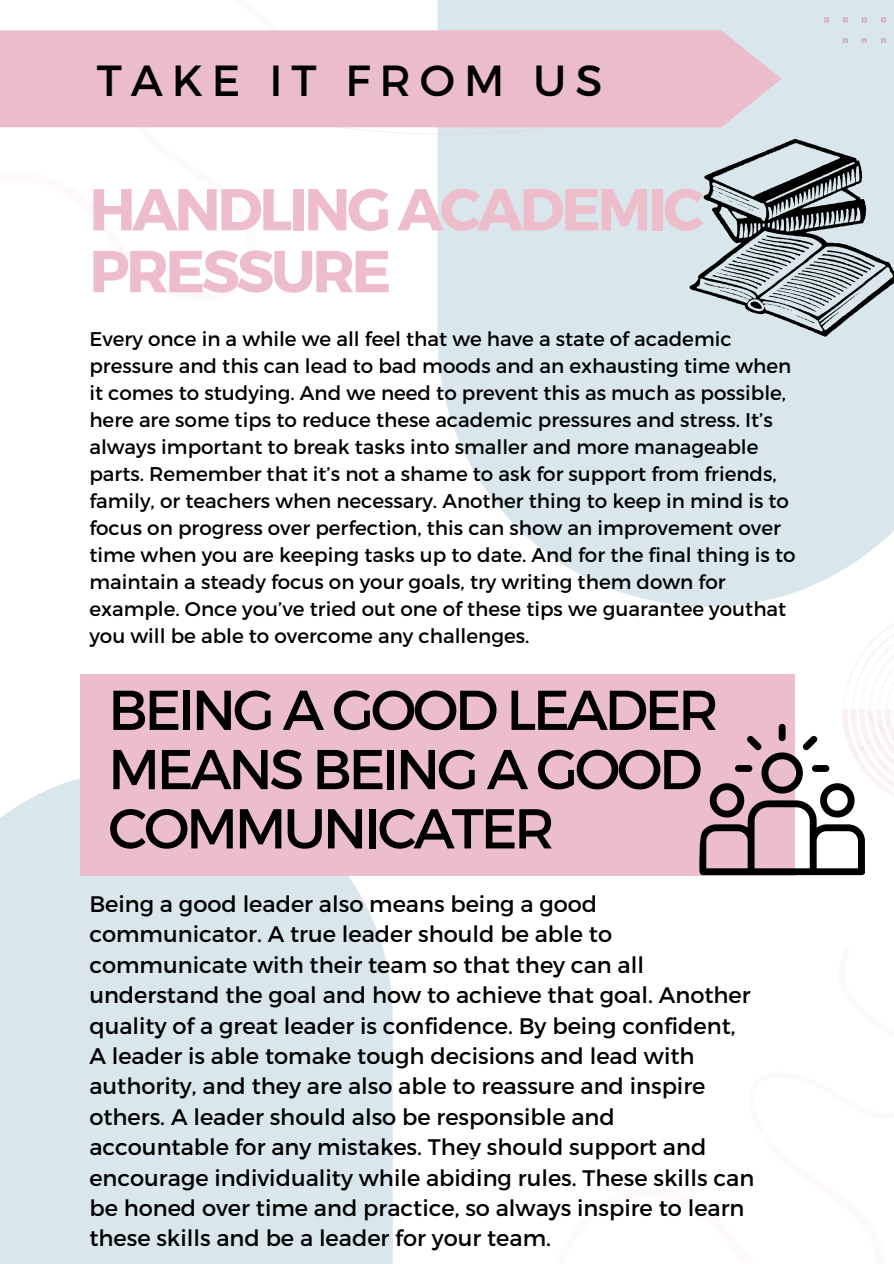
<style>
.page{position:relative;width:894px;height:1264px;background:#fff}
.page>*{position:absolute;margin:0;border:0;box-sizing:border-box;transform-origin:0 0}
.t1{font:700 58.95px/61.8px "Montserrat";letter-spacing:-.06em;color:#edbdcb}
.t2{font:55.95px/59.2px "Montserrat";letter-spacing:-.06em;color:#000}
.t3{font:43.5px "Montserrat";letter-spacing:.205em;color:#000}
.t4{font:22.5px/30.3px "Montserrat";color:#000}
.t5{font:19.8px/27px "Montserrat";color:#000}
</style>
<div class="page">
<svg style="left:437px;top:0;width:456px;height:606px;background:#dce9ed"></svg>
<div style="left:0;top:769px;width:392px;height:494px;background:#d9e7ec"></div>
<svg style="left:268px;top:127px;width:356px;height:7px"></svg>
<div style="left:80px;top:674px;width:714px;height:202px;background:#ecbdcb"></div>
<img style="left:824px;top:0;width:69px;height:43px">
<img style="left:842px;top:625px;width:51px;height:171px">
<svg style="left:689px;top:139px;width:204px;height:198px;background:#a4afb3"></svg>
<svg style="left:699px;top:724px;width:165px;height:151px"></svg>
<div style="left:0;top:30px;width:781px;height:97px;background:#ebbdca"></div>
<h3 class="t3" style="left:97px;top:52px;width:507px">TAKE IT FROM US</h3>
<h1 class="t1" style="left:89px;top:175px;width:616px">HANDLING ACADEMIC<br>PRESSURE</h1>
<p class="t5" style="left:89px;top:324px;width:707px">Every once in a while we all feel that we have a state of academic pressure and this can lead to bad moods and an exhausting time when it comes to studying. And we need to prevent this as much as possible, here are some tips to reduce these academic pressures and stress. It’s always important to break tasks into smaller and more manageable parts. Remember that it’s not a shame to ask for support from friends, family, or teachers when necessary. Another thing to keep in mind is to focus on progress over perfection, this can show an improvement over time when you are keeping tasks up to date. And for the final thing is to maintain a steady focus on your goals, try writing them down for example. Once you’ve tried out one of these tips we guarantee youthat you will be able to overcome any challenges.</p>
<h2 class="t2" style="left:108px;top:677px;width:612px">BEING A GOOD LEADER<br>MEANS BEING A GOOD<br>COMMUNICATER</h2>
<p class="t4" style="left:89px;top:887px;width:666px">Being a good leader also means being a good communicator. A true leader should be able to communicate with their team so that they can all understand the goal and how to achieve that goal. Another quality of a great leader is confidence. By being confident, A leader is able tomake tough decisions and lead with authority, and they are also able to reassure and inspire others. A leader should also be responsible and accountable for any mistakes. They should support and encourage individuality while abiding rules. These skills can be honed over time and practice, so always inspire to learn these skills and be a leader for your team.</p>
</div>
